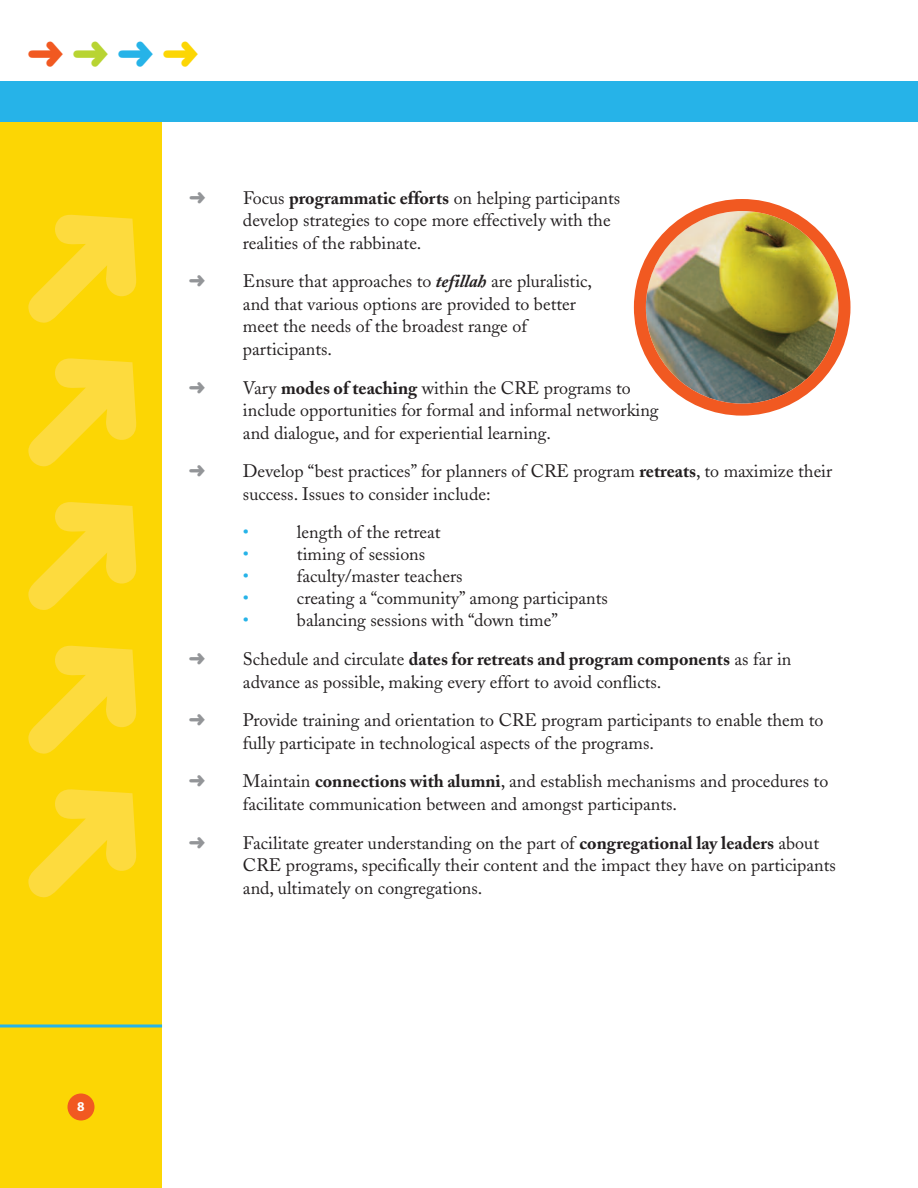
<style>
.page{position:relative;width:918px;height:1188px;background:#fff}
.page>*{position:absolute;margin:0;border:0;box-sizing:border-box;transform-origin:0 0}
.t1{font:40.05px "Zapf Dingbats";color:#f15921}
.t2{font:18px/22.5px "Adobe Caslon";color:#231f20}
.t3{font:18px "Adobe Caslon";color:#26b3e8}
.t4{font:700 13.5px "Myriad";color:#fff}
.s1{color:#b8d432}
.s2{color:#26b3e8}
.s3{color:#fcd604}
.s4{font-weight:700}
.s5{font-weight:700;font-style:italic}
</style>
<div class="page">
<div style="left:0;top:108px;width:162px;height:1080px;background:#fcd604"></div>
<div style="left:0;top:81px;width:918px;height:41px;background:#26b3e8"></div>
<div style="left:68px;top:1094px;width:26px;height:26px;background:#f15921;border-radius:50%"></div>
<svg style="left:28px;top:789px;width:109px;height:109px"></svg>
<svg style="left:28px;top:645px;width:109px;height:109px"></svg>
<svg style="left:28px;top:502px;width:109px;height:108px"></svg>
<svg style="left:28px;top:358px;width:109px;height:109px"></svg>
<svg style="left:28px;top:214px;width:109px;height:109px"></svg>
<img style="left:634px;top:199px;width:216px;height:217px">
<svg style="left:0;top:1024px;width:162px;height:4px"></svg>
<h1 class="t1" style="left:27px;top:31px;width:174px">➜<span class="s1">➜</span><span class="s2">➜</span><span class="s3">➜</span></h1>
<p class="t2" style="left:243px;top:189px;width:379px">Focus <span class="s4">programmatic efforts</span> on helping participants develop strategies to cope more effectively with the realities of the rabbinate.</p>
<p class="t2" style="left:243px;top:272px;width:351px">Ensure that approaches to <span class="s5">tefillah</span> are pluralistic, and that various options are provided to better meet the needs of the broadest range of participants.</p>
<p class="t2" style="left:243px;top:378px;width:417px">Vary <span class="s4">modes of teaching</span> within the CRE programs to include opportunities for formal and informal networking and dialogue, and for experiential learning.</p>
<p class="t2" style="left:243px;top:462px;width:591px">Develop “best practices” for planners of CRE program <span class="s4">retreats</span>, to maximize their success. Issues to consider include:</p>
<p class="t3" style="left:243px;top:525px;width:8px">•</p>
<p class="t2" style="left:297px;top:523px;width:145px">length of the retreat</p>
<p class="t3" style="left:243px;top:547px;width:8px">•</p>
<p class="t2" style="left:297px;top:545px;width:130px">timing of sessions</p>
<p class="t3" style="left:243px;top:569px;width:8px">•</p>
<p class="t2" style="left:297px;top:567px;width:167px">faculty/master teachers</p>
<p class="t3" style="left:243px;top:592px;width:8px">•</p>
<p class="t2" style="left:297px;top:589px;width:312px">creating a “community” among participants</p>
<p class="t3" style="left:243px;top:614px;width:8px">•</p>
<p class="t2" style="left:297px;top:611px;width:263px">balancing sessions with “down time”</p>
<p class="t2" style="left:243px;top:650px;width:550px">Schedule and circulate <span class="s4">dates for retreats and program components</span> as far in advance as possible, making every effort to avoid conflicts.</p>
<p class="t2" style="left:243px;top:711px;width:582px">Provide training and orientation to CRE program participants to enable them to fully participate in technological aspects of the programs.</p>
<p class="t2" style="left:243px;top:772px;width:587px">Maintain <span class="s4">connections with alumni</span>, and establish mechanisms and procedures to facilitate communication between and amongst participants.</p>
<p class="t2" style="left:243px;top:833px;width:594px">Facilitate greater understanding on the part of <span class="s4">congregational lay leaders</span> about<br>CRE programs, specifically their content and the impact they have on participants and, ultimately on congregations.</p>
<p class="t4" style="left:77px;top:1102px;width:9px">8</p>
</div>
